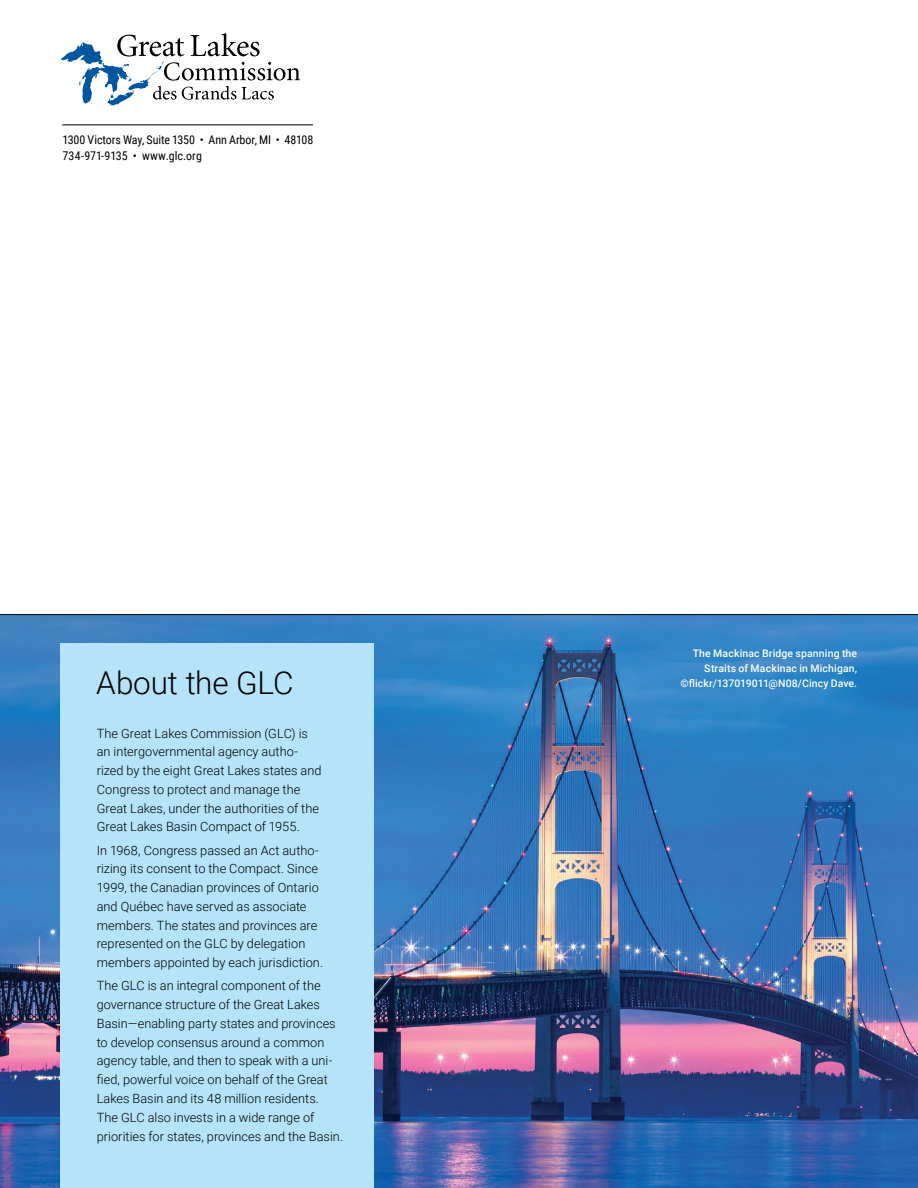
<style>
.page{position:relative;width:918px;height:1188px;background:#fff}
.page>*{position:absolute;margin:0;border:0;box-sizing:border-box;transform-origin:0 0}
.t1{font:300 31.5px "Roboto";letter-spacing:-.01em;color:#000}
.t2{font:300 12.75px/18.8px "Roboto";color:#000}
.t3{font:12px/16.5px "Roboto Condensed";letter-spacing:-.005em;color:#000}
.t4{font:500 10.5px/15px "Roboto";letter-spacing:.01em;color:#fff;text-align:right}
</style>
<div class="page">
<img style="left:0;top:615px;width:918px;height:573px">
<svg style="left:61px;top:33px;width:239px;height:73px"></svg>
<hr style="left:62px;top:124px;width:251px;height:1px;background:#000">
<hr style="left:0;top:614px;width:918px;height:1px;background:#000">
<div style="left:60px;top:643px;width:314px;height:545px;background:#b4e3fa"></div>
<p class="t3" style="left:62px;top:131px;width:252px">1300 Victors Way, Suite 1350 • Ann Arbor, MI • 48108<br>734-971-9135 • www.glc.org</p>
<h1 class="t1" style="left:96px;top:661px;width:199px">About the GLC</h1>
<p class="t2" style="left:97px;top:723px;width:226px">The Great Lakes Commission (GLC) is an intergovernmental agency autho&shy;rized by the eight Great Lakes states and Congress to protect and manage the Great Lakes, under the authorities of the Great Lakes Basin Compact of 1955.</p>
<p class="t2" style="left:97px;top:840px;width:228px">In 1968, Congress passed an Act autho&shy;rizing its consent to the Compact. Since 1999, the Canadian provinces of Ontario and Québec have served as associate members. The states and provinces are represented on the GLC by delegation members appointed by each jurisdiction.</p>
<p class="t2" style="left:97px;top:976px;width:248px">The GLC is an integral component of the governance structure of the Great Lakes Basin—enabling party states and provinces to develop consensus around a common agency table, and then to speak with a uni&shy;fied, powerful voice on behalf of the Great Lakes Basin and its 48 million residents.<br>The GLC also invests in a wide range of priorities for states, provinces and the Basin.</p>
<p class="t4" style="left:680px;top:645px;width:178px">The Mackinac Bridge spanning the<br>Straits of Mackinac in Michigan, ©flickr/137019011@N08/Cincy Dave.</p>
</div>
